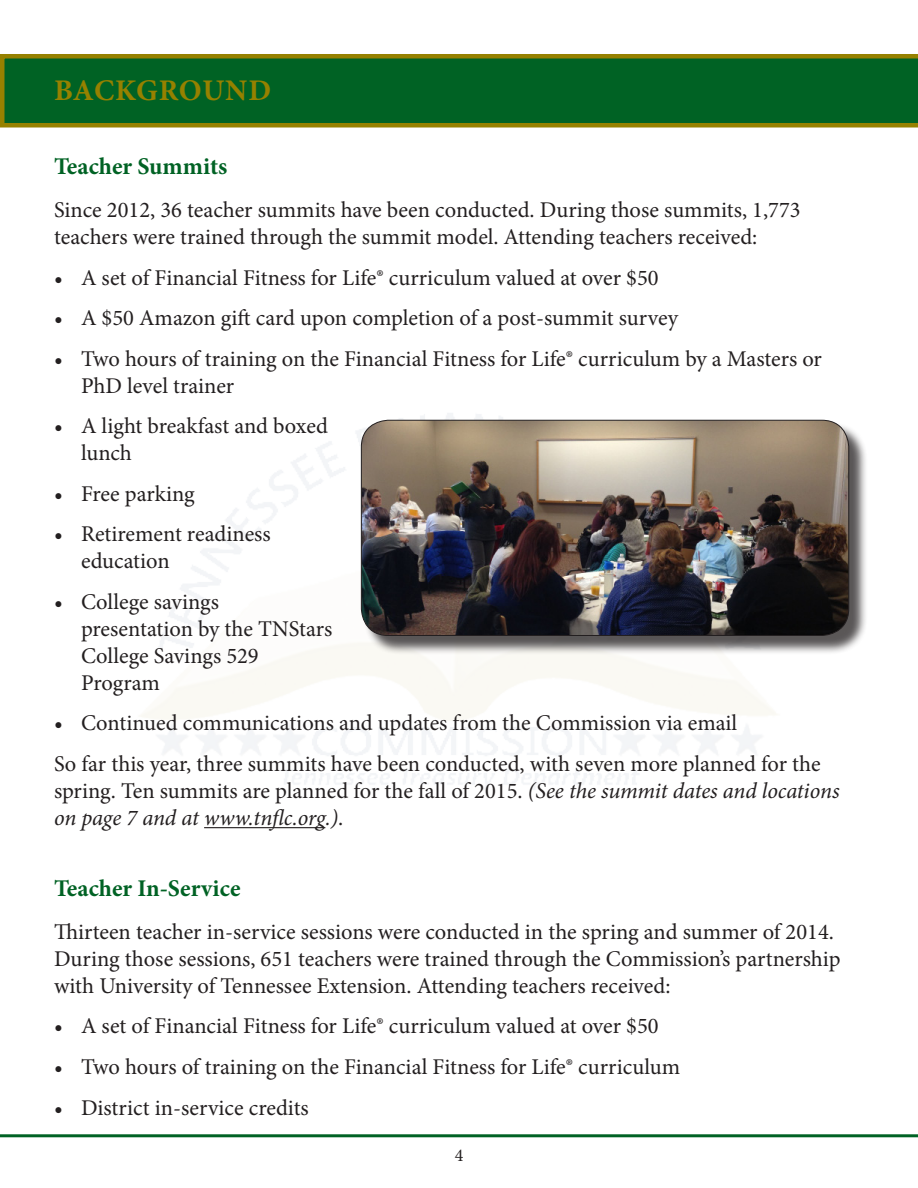
<style>
.page{position:relative;width:918px;height:1188px;background:#fff}
.page>*{position:absolute;margin:0;border:0;box-sizing:border-box;transform-origin:0 0}
.t1{font:700 30px "Minion Pro";letter-spacing:.02em;color:#968100}
.t2{font:700 24px "Minion Pro";color:#006224}
.t3{font:22.5px/27px "Minion Pro";color:#231f20}
.t4{font:18px "Minion Pro";color:#231f20}
.s1{font-style:italic}
</style>
<div class="page">
<svg style="left:0;top:54px;width:918px;height:74px;background:#146620"></svg>
<hr style="left:0;top:1134px;width:918px;height:3px;background:#006224">
<hr style="left:204px;top:827px;width:121px;height:1px;background:#231f20">
<div style="left:363px;top:422px;width:505px;height:232px;background:#231f20;opacity:.75"></div>
<img style="left:361px;top:420px;width:488px;height:215px">
<div style="left:361px;top:420px;width:488px;height:216px;border:1px solid #231f20;border-radius:27px"></div>
<p class="t1" style="left:54px;top:69px;width:219px">BACKGROUND</p>
<p class="t2" style="left:54px;top:149px;width:175px">Teacher Summits</p>
<p class="t3" style="left:54px;top:196px;width:748px">Since 2012, 36 teacher summits have been conducted. During those summits, 1,773 teachers were trained through the summit model. Attending teachers received:</p>
<p class="t3" style="left:54px;top:264px;width:606px">• A set of Financial Fitness for Life® curriculum valued at over $50</p>
<p class="t3" style="left:54px;top:304px;width:626px">• A $50 Amazon gift card upon completion of a post-summit survey</p>
<p class="t3" style="left:81px;top:345px;width:742px;text-indent:-27px">• Two hours of training on the Financial Fitness for Life® curriculum by a Masters or<br>PhD level trainer</p>
<p class="t3" style="left:81px;top:412px;width:248px;text-indent:-27px">• A light breakfast and boxed lunch</p>
<p class="t3" style="left:54px;top:480px;width:142px">• Free parking</p>
<p class="t3" style="left:81px;top:520px;width:191px;text-indent:-27px">• Retirement readiness education</p>
<p class="t3" style="left:81px;top:588px;width:253px;text-indent:-27px">• College savings presentation by the TNStars<br>College Savings 529<br>Program</p>
<p class="t3" style="left:54px;top:709px;width:685px">• Continued communications and updates from the Commission via email</p>
<p class="t3" style="left:54px;top:750px;width:787px;line-height:27.5px">So far this year, three summits have been conducted, with seven more planned for the spring. Ten summits are planned for the fall of 2015. <span class="s1">(See the summit dates and locations on page 7 and at www.tnflc.org.)</span>.</p>
<p class="t2" style="left:54px;top:871px;width:188px">Teacher In-Service</p>
<p class="t3" style="left:54px;top:918px;width:788px">Thirteen teacher in-service sessions were conducted in the spring and summer of 2014.<br>During those sessions, 651 teachers were trained through the Commission’s partnership with University of Tennessee Extension. Attending teachers received:</p>
<p class="t3" style="left:54px;top:1013px;width:606px">• A set of Financial Fitness for Life® curriculum valued at over $50</p>
<p class="t3" style="left:54px;top:1053px;width:628px">• Two hours of training on the Financial Fitness for Life® curriculum</p>
<p class="t3" style="left:54px;top:1095px;width:256px">• District in-service credits</p>
<p class="t4" style="left:455px;top:1144px;width:10px">4</p>
</div>
